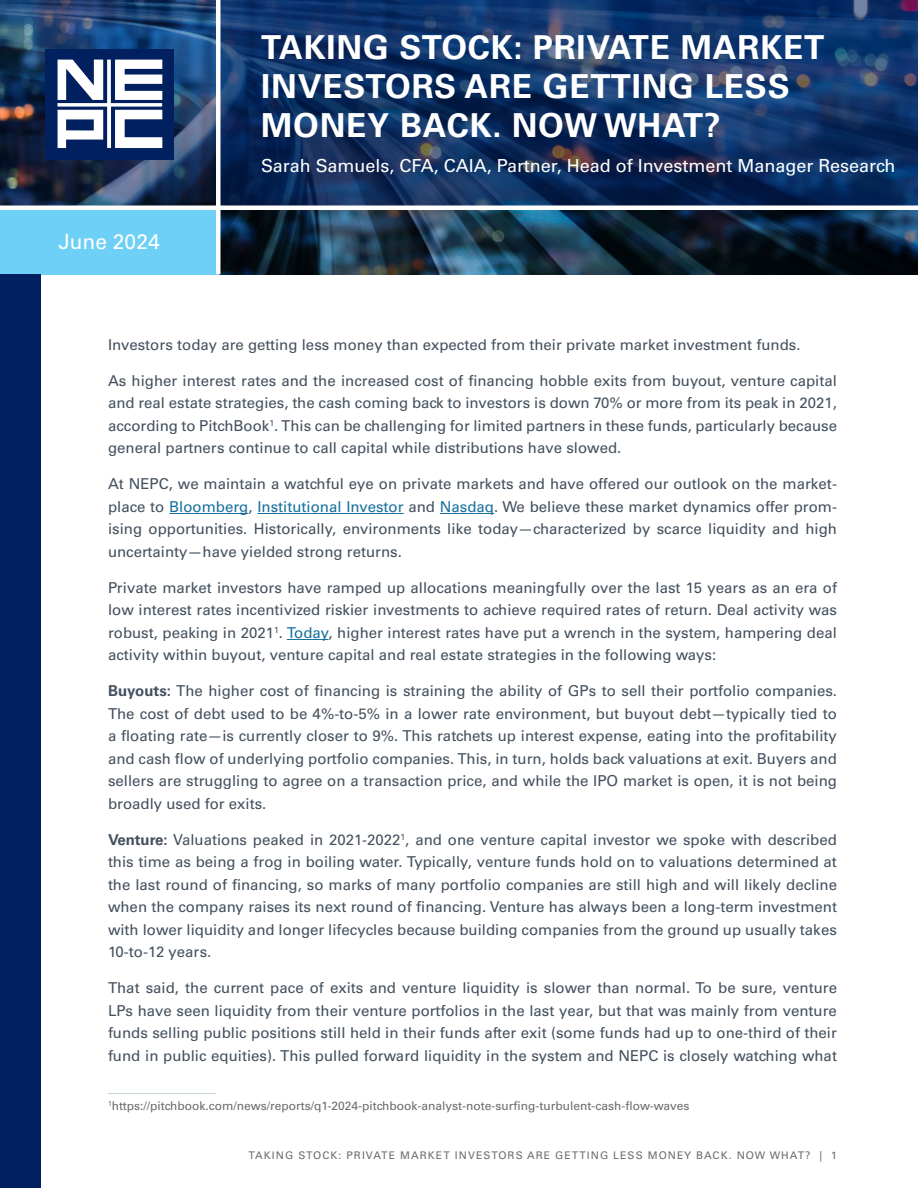
<style>
.page{position:relative;width:918px;height:1188px;background:#fff}
.page>*{position:absolute;margin:0;border:0;box-sizing:border-box;transform-origin:0 0}
.Doc_Title_-_Quarter_Page{font:700 33px/39px "Univers LT Pro 65";letter-spacing:.025em;color:#fff}
.t1{font:21px "Univers LT Pro 55 Roman";color:#fff}
.t2{font:18px "Univers LT Pro 55 Roman";color:#fff}
.Main_Body_Text{font:15px/22.5px "Univers LT Pro 55 Roman";color:#43505e;text-align:justify}
.Disclosures{font:12px "Univers LT Pro 55 Roman";color:#6b6b6b}
.Main_Body_Text-2{font:10.5px "Univers LT Pro 55 Roman";letter-spacing:.1em;color:#6b6b6b}
.s1{color:#16709e}
.s2{font-family:"Univers LT Pro 65";font-weight:700}
</style>
<div class="page">
<img style="left:0;top:0;width:918px;height:274px">
<svg style="left:220px;top:0;width:698px;height:206px;background:#123364"></svg>
<div style="left:0;top:208px;width:218px;height:66px;background:#6ed0f7"></div>
<hr style="left:169px;top:513px;width:79px;height:1px;background:#16709e">
<hr style="left:257px;top:513px;width:147px;height:1px;background:#16709e">
<hr style="left:440px;top:513px;width:54px;height:1px;background:#16709e">
<hr style="left:287px;top:639px;width:42px;height:1px;background:#16709e">
<hr style="left:108px;top:1093px;width:108px;height:1px;background:#c9d4de">
<hr style="left:216px;top:0;width:4px;height:274px;background:#fff">
<div style="left:0;top:274px;width:40px;height:914px;background:#002060"></div>
<hr style="left:0;top:206px;width:918px;height:4px;background:#fff">
<div style="left:45px;top:50px;width:129px;height:110px;background:#002060"></div>
<svg style="left:57px;top:60px;width:105px;height:88px"></svg>
<p class="t1" style="left:59px;top:227px;width:103px">June 2024</p>
<p class="Doc_Title_-_Quarter_Page" style="left:261px;top:26px;width:565px">TAKING STOCK: PRIVATE MARKET<br>INVESTORS ARE GETTING LESS<br>MONEY BACK. NOW WHAT?</p>
<p class="t2" style="left:261px;top:153px;width:636px">Sarah Samuels, CFA, CAIA, Partner, Head of Investment Manager Research</p>
<p class="Main_Body_Text" style="left:108px;top:333px;width:694px">Investors today are getting less money than expected from their private market investment funds.</p>
<p class="Main_Body_Text" style="left:108px;top:369px;width:731px">As higher interest rates and the increased cost of financing hobble exits from buyout, venture capital and real estate strategies, the cash coming back to investors is down 70% or more from its peak in 2021, according to PitchBook<sup>1</sup>. This can be challenging for limited partners in these funds, particularly because general partners continue to call capital while distributions have slowed.</p>
<p class="Main_Body_Text" style="left:108px;top:472px;width:731px">At NEPC, we maintain a watchful eye on private markets and have offered our outlook on the market&shy;place to <span class="s1">Bloomberg</span>, <span class="s1">Institutional Investor</span> and <span class="s1">Nasdaq</span>. We believe these market dynamics offer prom&shy;ising opportunities. Historically, environments like today—characterized by scarce liquidity and high uncertainty—have yielded strong returns.</p>
<p class="Main_Body_Text" style="left:108px;top:576px;width:731px">Private market investors have ramped up allocations meaningfully over the last 15 years as an era of low interest rates incentivized riskier investments to achieve required rates of return. Deal activity was robust, peaking in 2021<sup>1</sup>. <span class="s1">Today</span>, higher interest rates have put a wrench in the system, hampering deal activity within buyout, venture capital and real estate strategies in the following ways:</p>
<p class="Main_Body_Text" style="left:108px;top:679px;width:731px"><span class="s2">Buyouts:</span> The higher cost of financing is straining the ability of GPs to sell their portfolio companies.<br>The cost of debt used to be 4%-to-5% in a lower rate environment, but buyout debt—typically tied to a floating rate—is currently closer to 9%. This ratchets up interest expense, eating into the profitability and cash flow of underlying portfolio companies. This, in turn, holds back valuations at exit. Buyers and sellers are struggling to agree on a transaction price, and while the IPO market is open, it is not being broadly used for exits.</p>
<p class="Main_Body_Text" style="left:108px;top:828px;width:731px"><span class="s2">Venture:</span> Valuations peaked in 2021-2022<sup>1</sup>, and one venture capital investor we spoke with described this time as being a frog in boiling water. Typically, venture funds hold on to valuations determined at the last round of financing, so marks of many portfolio companies are still high and will likely decline when the company raises its next round of financing. Venture has always been a long-term investment with lower liquidity and longer lifecycles because building companies from the ground up usually takes 10-to-12 years.</p>
<p class="Main_Body_Text" style="left:108px;top:976px;width:731px">That said, the current pace of exits and venture liquidity is slower than normal. To be sure, venture LPs have seen liquidity from their venture portfolios in the last year, but that was mainly from venture funds selling public positions still held in their funds after exit (some funds had up to one-third of their fund in public equities). This pulled forward liquidity in the system and NEPC is closely watching what</p>
<p class="Disclosures" style="left:108px;top:1097px;width:583px"><sup>1</sup>https://pitchbook.com/news/reports/q1-2024-pitchbook-analyst-note-surfing-turbulent-cash-flow-waves</p>
<p class="Main_Body_Text-2" style="left:249px;top:1148px;width:590px">TAKING STOCK: PRIVATE MARKET INVESTORS ARE GETTING LESS MONEY BACK. NOW WHAT? | 1</p>
</div>
